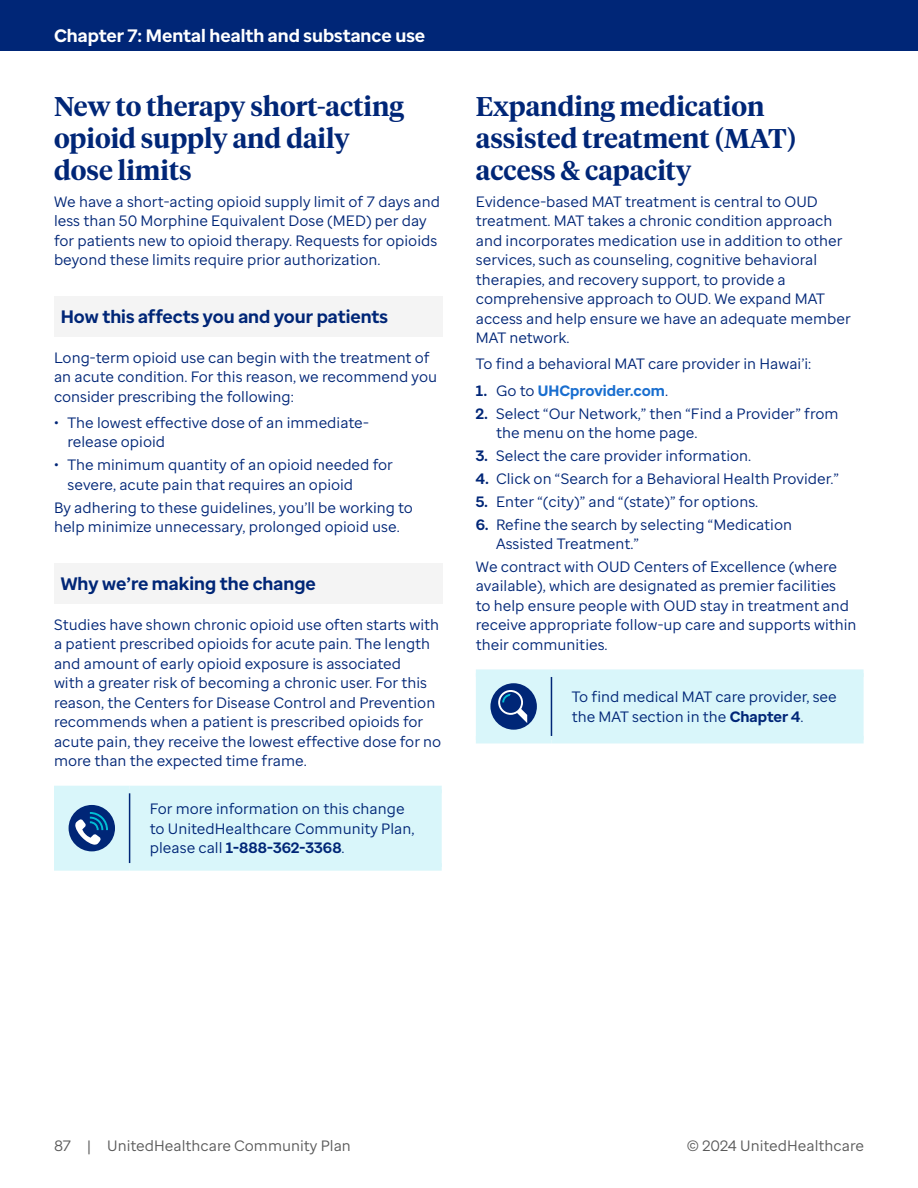
<style>
.page{position:relative;width:918px;height:1188px;background:#fff}
.page>*{position:absolute;margin:0;border:0;box-sizing:border-box;transform-origin:0 0}
.H4{font:600 27px/32.4px "UHC Serif Headline";color:#002677}
.H5_Sans_Gray_Shading{font:700 18px "Enterprise Sans";color:#002677}
.t1{font:700 18px "Enterprise Sans";color:#fff}
.Body{font:15px/19.5px "Enterprise Sans";color:#002677}
.t2{font:15px "Enterprise Sans";color:#5a5a5a}
.t3{font:700 15px "Enterprise Sans";color:#196ecf}
.s1{font-weight:700}
.s2{color:#002677}
.s3{font-weight:400;color:#002677}
</style>
<div class="page">
<div style="left:0;top:0;width:918px;height:51px;background:#002677"></div>
<div style="left:54px;top:296px;width:388px;height:40px;background:#f4f4f4"></div>
<div style="left:54px;top:563px;width:388px;height:40px;background:#f4f4f4"></div>
<div style="left:54px;top:786px;width:76px;height:7px;background:#d9f6fa"></div>
<div style="left:54px;top:863px;width:76px;height:8px;background:#d9f6fa"></div>
<div style="left:130px;top:786px;width:312px;height:7px;background:#d9f6fa"></div>
<div style="left:130px;top:863px;width:312px;height:8px;background:#d9f6fa"></div>
<svg style="left:54px;top:793px;width:388px;height:71px;background:#cdebf3"></svg>
<div style="left:476px;top:669px;width:75px;height:8px;background:#d9f6fa"></div>
<div style="left:476px;top:736px;width:75px;height:7px;background:#d9f6fa"></div>
<div style="left:551px;top:669px;width:313px;height:8px;background:#d9f6fa"></div>
<div style="left:551px;top:736px;width:313px;height:7px;background:#d9f6fa"></div>
<svg style="left:476px;top:677px;width:388px;height:59px;background:#cae7f1"></svg>
<p class="t1" style="left:54px;top:24px;width:373px">Chapter 7: Mental health and substance use</p>
<p class="H4" style="left:54px;top:89px;width:351px">New to therapy short-acting opioid supply and daily dose limits</p>
<p class="Body" style="left:54px;top:192px;width:388px">We have a short-acting opioid supply limit of 7 days and less than 50 Morphine Equivalent Dose (MED) per day for patients new to opioid therapy. Requests for opioids beyond these limits require prior authorization.</p>
<p class="H5_Sans_Gray_Shading" style="left:61px;top:305px;width:329px">How this affects you and your patients</p>
<p class="Body" style="left:54px;top:348px;width:385px">Long-term opioid use can begin with the treatment of an acute condition. For this reason, we recommend you consider prescribing the following:</p>
<p class="Body" style="left:68px;top:413px;width:303px;text-indent:-14px">• The lowest effective dose of an immediate&shy;release opioid</p>
<p class="Body" style="left:68px;top:455px;width:327px;text-indent:-14px">• The minimum quantity of an opioid needed for severe, acute pain that requires an opioid</p>
<p class="Body" style="left:54px;top:498px;width:361px">By adhering to these guidelines, you’ll be working to help minimize unnecessary, prolonged opioid use.</p>
<p class="H5_Sans_Gray_Shading" style="left:61px;top:572px;width:257px">Why we’re making the change</p>
<p class="Body" style="left:54px;top:615px;width:389px">Studies have shown chronic opioid use often starts with a patient prescribed opioids for acute pain. The length and amount of early opioid exposure is associated<br>with a greater risk of becoming a chronic user. For this reason, the Centers for Disease Control and Prevention recommends when a patient is prescribed opioids for acute pain, they receive the lowest effective dose for no more than the expected time frame.</p>
<p class="Body" style="left:150px;top:799px;width:266px">For more information on this change to UnitedHealthcare Community Plan, please call <span class="s1">1-888-362-3368</span>.</p>
<p class="H4" style="left:476px;top:89px;width:322px">Expanding medication assisted treatment (MAT) access &amp; capacity</p>
<p class="Body" style="left:476px;top:192px;width:376px">Evidence-based MAT treatment is central to OUD treatment. MAT takes a chronic condition approach and incorporates medication use in addition to other services, such as counseling, cognitive behavioral therapies, and recovery support, to provide a comprehensive approach to OUD. We expand MAT access and help ensure we have an adequate member MAT network.</p>
<p class="Body" style="left:476px;top:354px;width:337px">To find a behavioral MAT care provider in Hawai’i:</p>
<p class="t3" style="left:476px;top:381px;width:194px"><span class="s2">1.</span> <span class="s3">Go to</span> UHCprovider.com<span class="s3">.</span></p>
<p class="Body" style="left:496px;top:403px;width:344px;text-indent:-20px"><span class="s1">2.</span> Select “Our Network,” then “Find a Provider” from the menu on the home page.</p>
<p class="Body" style="left:476px;top:446px;width:277px"><span class="s1">3.</span> Select the care provider information.</p>
<p class="Body" style="left:476px;top:469px;width:364px"><span class="s1">4.</span> Click on “Search for a Behavioral Health Provider.”</p>
<p class="Body" style="left:476px;top:492px;width:284px"><span class="s1">5.</span> Enter “(city)” and “(state)” for options.</p>
<p class="Body" style="left:496px;top:514px;width:298px;text-indent:-20px"><span class="s1">6.</span> Refine the search by selecting “Medication<br>Assisted Treatment.”</p>
<p class="Body" style="left:476px;top:557px;width:382px">We contract with OUD Centers of Excellence (where available), which are designated as premier facilities<br>to help ensure people with OUD stay in treatment and receive appropriate follow-up care and supports within their communities.</p>
<p class="Body" style="left:572px;top:687px;width:267px">To find medical MAT care provider, see the MAT section in the <span class="s1">Chapter 4</span>.</p>
<p class="t2" style="left:54px;top:1136px;width:299px">87 | UnitedHealthcare Community Plan</p>
<p class="t2" style="left:687px;top:1136px;width:178px">© 2024 UnitedHealthcare</p>
</div>
